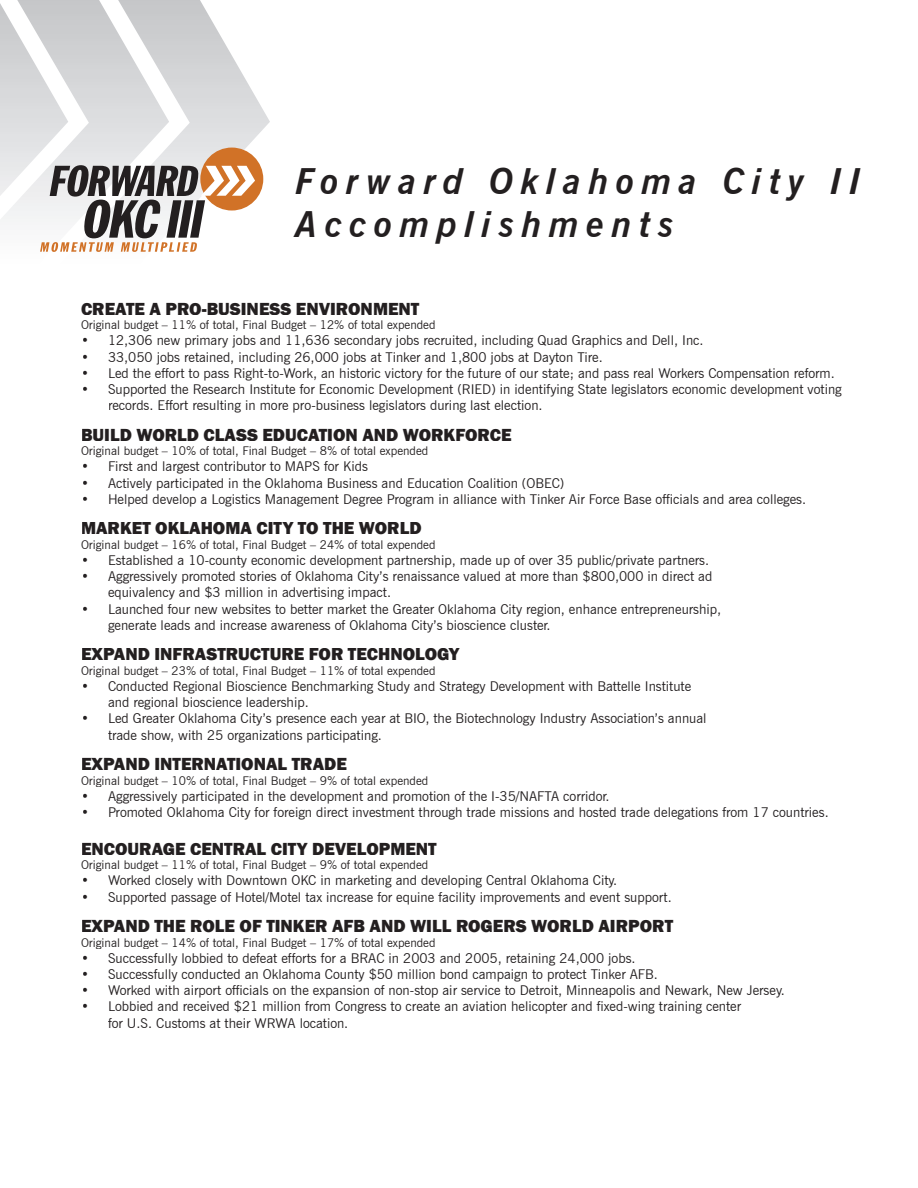
<style>
.page{position:relative;width:918px;height:1188px;background:#fff}
.page>*{position:absolute;margin:0;border:0;box-sizing:border-box;transform-origin:0 0}
.t1{font:italic 700 36px/43.2px "News Gothic BT";letter-spacing:.21em;color:#231f20}
.t2{font:800 18px "Franklin Gothic";color:#231f20}
.t3{font:13.5px/16.2px "News Gothic BT";color:#231f20}
.t4{font:12px "News Gothic BT";color:#231f20}
</style>
<div class="page">
<svg style="left:255px;top:96px;width:15px;height:102px"></svg>
<div style="left:200px;top:148px;width:63px;height:63px;background:#d17227;border-radius:50%"></div>
<svg style="left:0;top:0;width:255px;height:252px"></svg>
<h1 class="t1" style="left:296px;top:159px;width:567px">Forward Oklahoma City II<br>Accomplishments</h1>
<h2 class="t2" style="left:81px;top:297px;width:340px">CREATE A PRO-BUSINESS ENVIRONMENT</h2>
<p class="t4" style="left:81px;top:318px;width:356px">Original budget – 11% of total, Final Budget – 12% of total expended</p>
<p class="t3" style="left:81px;top:332px;width:624px">• 12,306 new primary jobs and 11,636 secondary jobs recruited, including Quad Graphics and Dell, Inc.</p>
<p class="t3" style="left:81px;top:349px;width:523px">• 33,050 jobs retained, including 26,000 jobs at Tinker and 1,800 jobs at Dayton Tire.</p>
<p class="t3" style="left:81px;top:365px;width:755px">• Led the effort to pass Right-to-Work, an historic victory for the future of our state; and pass real Workers Compensation reform.</p>
<p class="t3" style="left:108px;top:381px;width:735px;text-indent:-27px">• Supported the Research Institute for Economic Development (RIED) in identifying State legislators economic development voting records. Effort resulting in more pro-business legislators during last election.</p>
<h2 class="t2" style="left:81px;top:423px;width:432px">BUILD WORLD CLASS EDUCATION AND WORKFORCE</h2>
<p class="t4" style="left:81px;top:444px;width:349px">Original budget – 10% of total, Final Budget – 8% of total expended</p>
<p class="t3" style="left:81px;top:458px;width:288px">• First and largest contributor to MAPS for Kids</p>
<p class="t3" style="left:81px;top:475px;width:485px">• Actively participated in the Oklahoma Business and Education Coalition (OBEC)</p>
<p class="t3" style="left:81px;top:491px;width:727px">• Helped develop a Logistics Management Degree Program in alliance with Tinker Air Force Base officials and area colleges.</p>
<h2 class="t2" style="left:81px;top:517px;width:342px">MARKET OKLAHOMA CITY TO THE WORLD</h2>
<p class="t4" style="left:81px;top:537px;width:356px">Original budget – 16% of total, Final Budget – 24% of total expended</p>
<p class="t3" style="left:81px;top:552px;width:630px">• Established a 10-county economic development partnership, made up of over 35 public/private partners.</p>
<p class="t3" style="left:108px;top:568px;width:606px;text-indent:-27px">• Aggressively promoted stories of Oklahoma City’s renaissance valued at more than $800,000 in direct ad equivalency and $3 million in advertising impact.</p>
<p class="t3" style="left:108px;top:601px;width:615px;text-indent:-27px">• Launched four new websites to better market the Greater Oklahoma City region, enhance entrepreneurship, generate leads and increase awareness of Oklahoma City’s bioscience cluster.</p>
<h2 class="t2" style="left:81px;top:643px;width:380px">EXPAND INFRASTRUCTURE FOR TECHNOLOGY</h2>
<p class="t4" style="left:81px;top:663px;width:356px">Original budget – 23% of total, Final Budget – 11% of total expended</p>
<p class="t3" style="left:108px;top:678px;width:585px;text-indent:-27px">• Conducted Regional Bioscience Benchmarking Study and Strategy Development with Battelle Institute and regional bioscience leadership.</p>
<p class="t3" style="left:108px;top:710px;width:600px;text-indent:-27px">• Led Greater Oklahoma City’s presence each year at BIO, the Biotechnology Industry Association’s annual trade show, with 25 organizations participating.</p>
<h2 class="t2" style="left:81px;top:752px;width:267px">EXPAND INTERNATIONAL TRADE</h2>
<p class="t4" style="left:81px;top:773px;width:349px">Original budget – 10% of total, Final Budget – 9% of total expended</p>
<p class="t3" style="left:81px;top:788px;width:530px">• Aggressively participated in the development and promotion of the I-35/NAFTA corridor.</p>
<p class="t3" style="left:81px;top:804px;width:749px">• Promoted Oklahoma City for foreign direct investment through trade missions and hosted trade delegations from 17 countries.</p>
<h2 class="t2" style="left:81px;top:837px;width:357px">ENCOURAGE CENTRAL CITY DEVELOPMENT</h2>
<p class="t4" style="left:81px;top:858px;width:349px">Original budget – 11% of total, Final Budget – 9% of total expended</p>
<p class="t3" style="left:81px;top:872px;width:538px">• Worked closely with Downtown OKC in marketing and developing Central Oklahoma City.</p>
<p class="t3" style="left:81px;top:889px;width:592px">• Supported passage of Hotel/Motel tax increase for equine facility improvements and event support.</p>
<h2 class="t2" style="left:81px;top:914px;width:594px">EXPAND THE ROLE OF TINKER AFB AND WILL ROGERS WORLD AIRPORT</h2>
<p class="t4" style="left:81px;top:935px;width:356px">Original budget – 14% of total, Final Budget – 17% of total expended</p>
<p class="t3" style="left:81px;top:950px;width:556px">• Successfully lobbied to defeat efforts for a BRAC in 2003 and 2005, retaining 24,000 jobs.</p>
<p class="t3" style="left:81px;top:966px;width:578px">• Successfully conducted an Oklahoma County $50 million bond campaign to protect Tinker AFB.</p>
<p class="t3" style="left:81px;top:982px;width:705px">• Worked with airport officials on the expansion of non-stop air service to Detroit, Minneapolis and Newark, New Jersey.</p>
<p class="t3" style="left:108px;top:998px;width:635px;text-indent:-27px">• Lobbied and received $21 million from Congress to create an aviation helicopter and fixed-wing training center for U.S. Customs at their WRWA location.</p>
</div>
